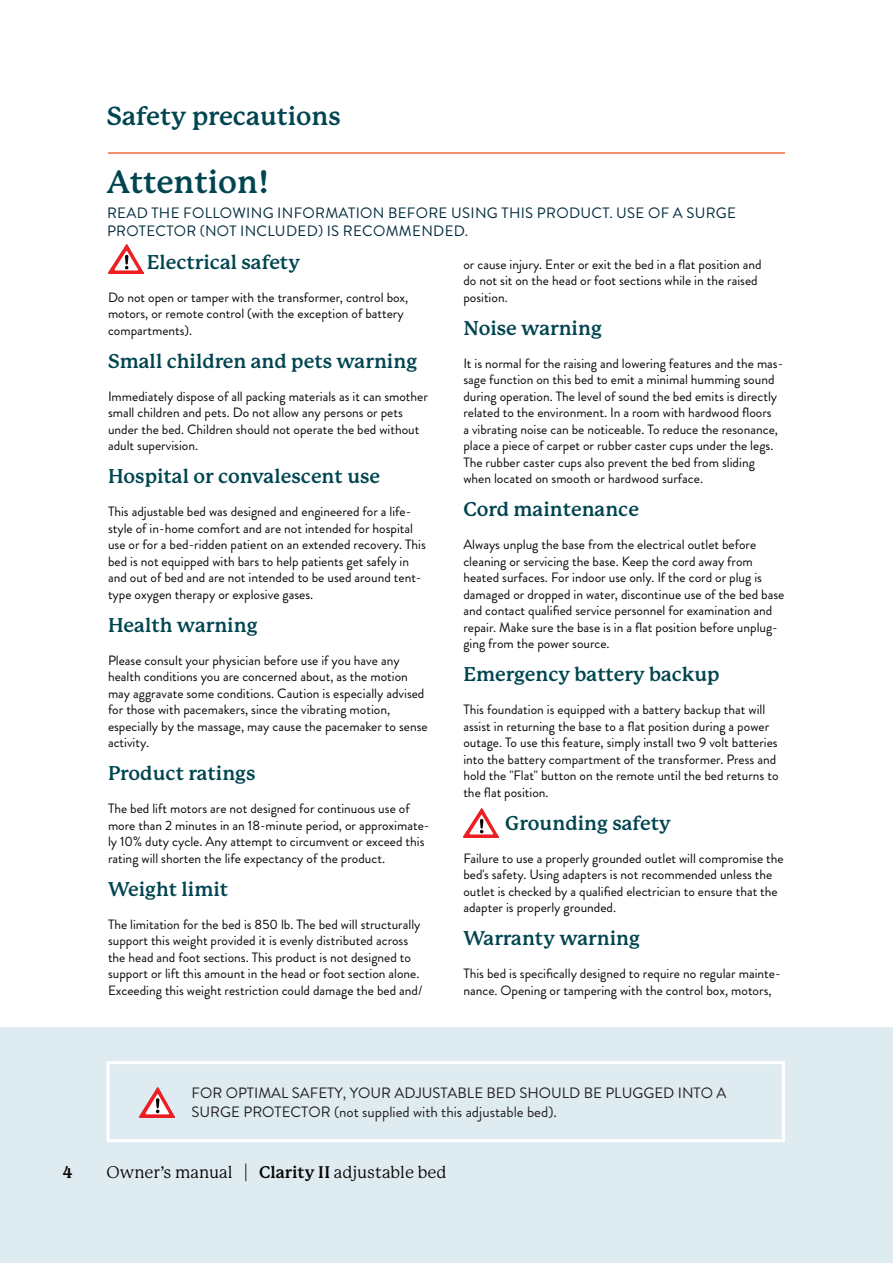
<style>
.page{position:relative;width:893px;height:1263px;background:#fff}
.page>*{position:absolute;margin:0;border:0;box-sizing:border-box;transform-origin:0 0}
.t1{font:700 31.5px "P22 Mackinac Pro";color:#014550}
.Top_Header{font:700 25.5px "P22 Mackinac Pro";color:#014550}
.Subhead{font:700 19.5px "P22 Mackinac Pro";color:#014550}
.t2{font:16.5px "P22 Mackinac Pro";color:#0a0604}
.t3{font:700 16.5px "P22 Mackinac Pro";color:#0a0604}
.footer__warning___ca{font:15px/19.5px "Brandon Grotesque";color:#231f20}
.t4{font:15px/18px "Brandon Grotesque";letter-spacing:.02em;color:#002b3d}
.Text{font:13.5px/16.5px "Brandon Grotesque";color:#0a0604}
.Subhead-2{font:13.5px/16.5px "Brandon Grotesque";color:#0a0604}
.s1{font-weight:700}
</style>
<div class="page">
<div style="left:0;top:1028px;width:893px;height:235px;background:#deebf1"></div>
<img style="left:108px;top:244px;width:36px;height:30px">
<div style="left:106px;top:1061px;width:679px;height:81px;border:3px solid #fff"></div>
<hr style="left:108px;top:152px;width:677px;height:2px;background:#f26c3c">
<img style="left:139px;top:1088px;width:36px;height:29px">
<img style="left:463px;top:808px;width:35px;height:29px">
<p class="Top_Header" style="left:107px;top:102px;width:235px">Safety precautions</p>
<p class="t1" style="left:107px;top:164px;width:164px">Attention!</p>
<p class="t4" style="left:107px;top:204px;width:631px">READ THE FOLLOWING INFORMATION BEFORE USING THIS PRODUCT. USE OF A SURGE<br>PROTECTOR (NOT INCLUDED) IS RECOMMENDED.</p>
<p class="Subhead" style="left:147px;top:251px;width:155px">Electrical safety</p>
<p class="Text" style="left:108px;top:289px;width:302px">Do not open or tamper with the transformer, control box, motors, or remote control (with the exception of battery compartments).</p>
<p class="Subhead" style="left:108px;top:350px;width:311px">Small children and pets warning</p>
<p class="Subhead-2" style="left:108px;top:388px;width:321px">Immediately dispose of all packing materials as it can smother small children and pets. Do not allow any persons or pets under the bed. Children should not operate the bed without adult supervision.</p>
<p class="Subhead" style="left:108px;top:465px;width:274px">Hospital or convalescent use</p>
<p class="Subhead-2" style="left:108px;top:503px;width:319px">This adjustable bed was designed and engineered for a life&shy;style of in-home comfort and are not intended for hospital use or for a bed-ridden patient on an extended recovery. This bed is not equipped with bars to help patients get safely in and out of bed and are not intended to be used around tent&shy;type oxygen therapy or explosive gases.</p>
<p class="Subhead" style="left:108px;top:614px;width:151px">Health warning</p>
<p class="Text" style="left:108px;top:652px;width:321px">Please consult your physician before use if you have any health conditions you are concerned about, as the motion may aggravate some conditions. Caution is especially advised for those with pacemakers, since the vibrating motion, especially by the massage, may cause the pacemaker to sense activity.</p>
<p class="Subhead" style="left:108px;top:762px;width:149px">Product ratings</p>
<p class="Text" style="left:108px;top:800px;width:323px">The bed lift motors are not designed for continuous use of more than 2 minutes in an 18-minute period, or approximate&shy;ly 10% duty cycle. Any attempt to circumvent or exceed this rating will shorten the life expectancy of the product.</p>
<p class="Subhead" style="left:108px;top:878px;width:122px">Weight limit</p>
<p class="Text" style="left:108px;top:916px;width:316px">The limitation for the bed is 850 lb. The bed will structurally support this weight provided it is evenly distributed across the head and foot sections. This product is not designed to support or lift this amount in the head or foot section alone.<br>Exceeding this weight restriction could damage the bed and/</p>
<p class="Text" style="left:463px;top:256px;width:300px">or cause injury. Enter or exit the bed in a flat position and do not sit on the head or foot sections while in the raised position.</p>
<p class="Subhead" style="left:463px;top:317px;width:140px">Noise warning</p>
<p class="Text" style="left:463px;top:355px;width:321px">It is normal for the raising and lowering features and the mas&shy;sage function on this bed to emit a minimal humming sound during operation. The level of sound the bed emits is directly related to the environment. In a room with hardwood floors<br>a vibrating noise can be noticeable. To reduce the resonance, place a piece of carpet or rubber caster cups under the legs.<br>The rubber caster cups also prevent the bed from sliding when located on smooth or hardwood surface.</p>
<p class="Subhead" style="left:463px;top:498px;width:177px">Cord maintenance</p>
<p class="Text" style="left:463px;top:536px;width:322px">Always unplug the base from the electrical outlet before cleaning or servicing the base. Keep the cord away from heated surfaces. For indoor use only. If the cord or plug is damaged or dropped in water, discontinue use of the bed base and contact qualified service personnel for examination and repair. Make sure the base is in a flat position before unplug&shy;ging from the power source.</p>
<p class="Subhead" style="left:463px;top:663px;width:258px">Emergency battery backup</p>
<p class="Text" style="left:463px;top:701px;width:317px">This foundation is equipped with a battery backup that will assist in returning the base to a flat position during a power outage. To use this feature, simply install two 9 volt batteries into the battery compartment of the transformer. Press and hold the "Flat" button on the remote until the bed returns to the flat position.</p>
<p class="Subhead" style="left:505px;top:812px;width:167px">Grounding safety</p>
<p class="Text" style="left:463px;top:850px;width:322px">Failure to use a properly grounded outlet will compromise the bed's safety. Using adapters is not recommended unless the outlet is checked by a qualified electrician to ensure that the adapter is properly grounded.</p>
<p class="Subhead" style="left:463px;top:927px;width:178px">Warranty warning</p>
<p class="Text" style="left:463px;top:965px;width:319px">This bed is specifically designed to require no regular mainte&shy;nance. Opening or tampering with the control box, motors,</p>
<p class="footer__warning___ca" style="left:192px;top:1083px;width:536px">FOR OPTIMAL SAFETY, YOUR ADJUSTABLE BED SHOULD BE PLUGGED INTO A<br>SURGE PROTECTOR (not supplied with this adjustable bed).</p>
<p class="t3" style="left:56px;top:1163px;width:19px">44</p>
<p class="t2" style="left:107px;top:1164px;width:341px">Owner’s manual | <span class="s1">Clarity II</span> adjustable bed</p>
<p class="t2" style="left:260px;top:1164px;width:205px"><span class="s1">Remedy III</span> adjustable bed</p>
</div>
